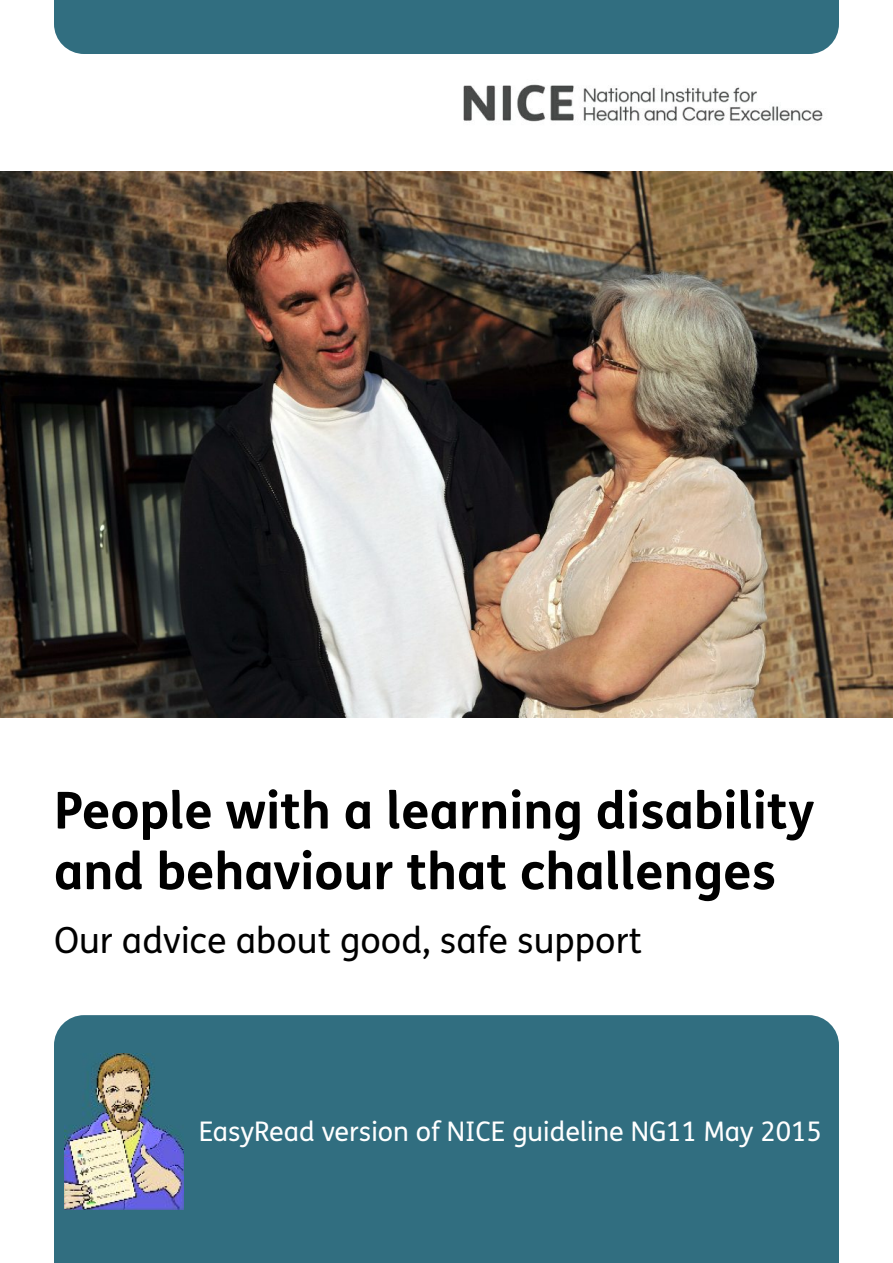
<style>
.page{position:relative;width:893px;height:1263px;background:#fff}
.page>*{position:absolute;margin:0;border:0;box-sizing:border-box;transform-origin:0 0}
.t1{font:700 51px/60.6px "FS Me";color:#000}
.t2{font:36px "FS Me";color:#000}
.t3{font:27px "FS Me";color:#fff}
</style>
<div class="page">
<div style="left:54px;top:1015px;width:785px;height:248px;background:#316e80"></div>
<div style="left:54px;top:0;width:785px;height:54px;background:#316e80"></div>
<img style="left:463px;top:84px;width:360px;height:38px">
<img style="left:0;top:172px;width:893px;height:546px">
<img style="left:64px;top:1053px;width:119px;height:156px">
<h1 class="t1" style="left:54px;top:785px;width:762px">People with a learning disability and behaviour that challenges</h1>
<h2 class="t2" style="left:54px;top:926px;width:589px">Our advice about good, safe support</h2>
<h3 class="t3" style="left:199px;top:1121px;width:625px">EasyRead version of NICE guideline NG11 May 2015</h3>
</div>
